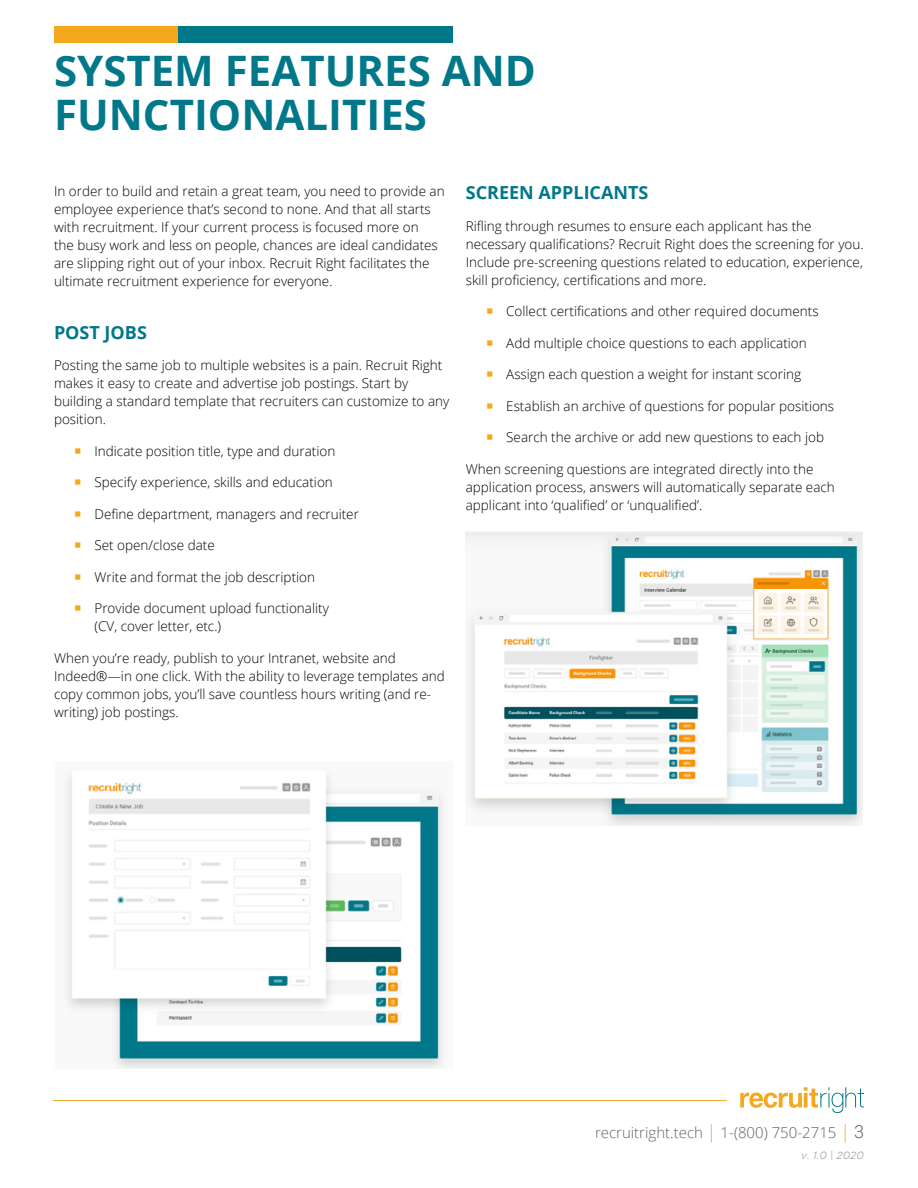
<style>
.page{position:relative;width:918px;height:1188px;background:#fff}
.page>*{position:absolute;margin:0;border:0;box-sizing:border-box;transform-origin:0 0}
.t1{font:700 42px/43.5px "Open Sans";color:#00788a}
.t2{font:700 18px "Open Sans";color:#00788a}
.t3{font:300 15px "Open Sans";color:#636466}
.t4{font:300 13.5px/18px "Open Sans";color:#000}
.t5{font:italic 10.5px "Gotham";color:#acaeb1}
.s1{font-size:18px;color:#f5a81d}
.s2{font-family:"Roboto";font-size:18px}
</style>
<div class="page">
<svg style="left:740px;top:1087px;width:124px;height:26px"></svg>
<div style="left:54px;top:26px;width:398px;height:17px;background:#00788a"></div>
<div style="left:54px;top:26px;width:124px;height:17px;background:#f5a81d"></div>
<hr style="left:53px;top:1100px;width:674px;height:1px;background:#f5a81d">
<img style="left:66px;top:773px;width:378px;height:296px">
<img style="left:466px;top:532px;width:396px;height:293px">
<h1 class="t1" style="left:54px;top:48px;width:483px">SYSTEM FEATURES AND<br>FUNCTIONALITIES</h1>
<p class="t4" style="left:54px;top:181px;width:392px">In order to build and retain a great team, you need to provide an employee experience that’s second to none. And that all starts with recruitment. If your current process is focused more on<br>the busy work and less on people, chances are ideal candidates are slipping right out of your inbox. Recruit Right facilitates the ultimate recruitment experience for everyone.</p>
<h2 class="t2" style="left:54px;top:319px;width:94px">POST JOBS</h2>
<p class="t4" style="left:54px;top:356px;width:397px">Posting the same job to multiple websites is a pain. Recruit Right makes it easy to create and advertise job postings. Start by building a standard template that recruiters can customize to any position.</p>
<p class="t4" style="left:94px;top:441px;width:242px">Indicate position title, type and duration</p>
<p class="t4" style="left:94px;top:473px;width:240px">Specify experience, skills and education</p>
<p class="t4" style="left:94px;top:504px;width:266px">Define department, managers and recruiter</p>
<p class="t4" style="left:94px;top:536px;width:122px">Set open/close date</p>
<p class="t4" style="left:94px;top:567px;width:222px">Write and format the job description</p>
<p class="t4" style="left:94px;top:599px;width:236px">Provide document upload functionality (CV, cover letter, etc.)</p>
<p class="t4" style="left:54px;top:648px;width:392px">When you’re ready, publish to your Intranet, website and Indeed®—in one click. With the ability to leverage templates and copy common jobs, you’ll save countless hours writing (and re&shy;writing) job postings.</p>
<h2 class="t2" style="left:466px;top:180px;width:184px">SCREEN APPLICANTS</h2>
<p class="t4" style="left:466px;top:216px;width:399px">Rifling through resumes to ensure each applicant has the necessary qualifications? Recruit Right does the screening for you.<br>Include pre-screening questions related to education, experience, skill proficiency, certifications and more.</p>
<p class="t4" style="left:506px;top:302px;width:314px">Collect certifications and other required documents</p>
<p class="t4" style="left:506px;top:333px;width:302px">Add multiple choice questions to each application</p>
<p class="t4" style="left:506px;top:365px;width:296px">Assign each question a weight for instant scoring</p>
<p class="t4" style="left:506px;top:396px;width:329px">Establish an archive of questions for popular positions</p>
<p class="t4" style="left:506px;top:428px;width:319px">Search the archive or add new questions to each job</p>
<p class="t4" style="left:466px;top:459px;width:371px">When screening questions are integrated directly into the application process, answers will automatically separate each applicant into ‘qualified’ or ‘unqualified’.</p>
<p class="t3" style="left:595px;top:1123px;width:270px">recruitright.tech <span class="s1">|</span> 1-(800) 750-2715 <span class="s1">|</span> <span class="s2">3</span></p>
<p class="t5" style="left:801px;top:1150px;width:64px">v. 1.0 | 2020</p>
</div>
